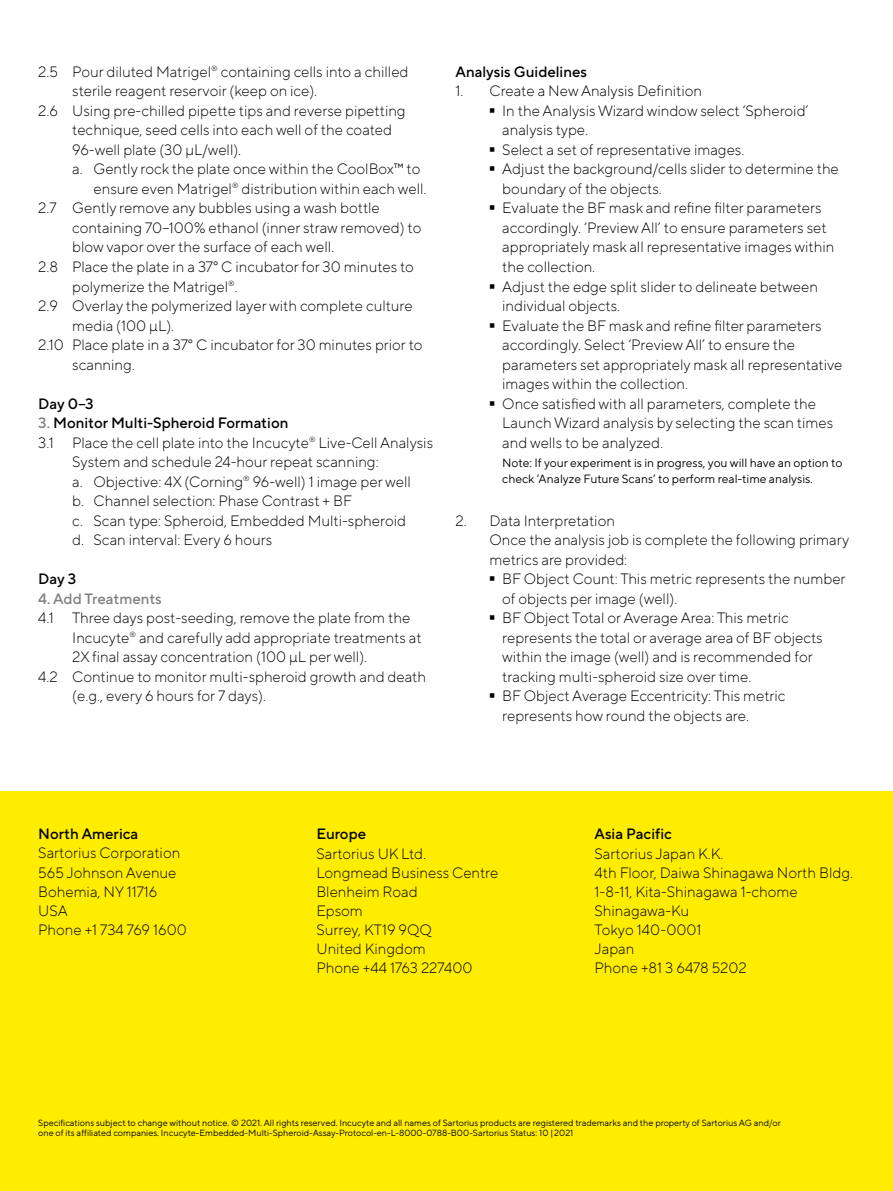
<style>
.page{position:relative;width:893px;height:1191px;background:#fff}
.page>*{position:absolute;margin:0;border:0;box-sizing:border-box;transform-origin:0 0}
.t1{font:300 15px/19.5px "TT Norms Pro";color:#000}
.t2{font:500 15px "TT Norms Pro";color:#000}
.t3{font:500 15px "TT Norms Pro";color:#818084}
.t4{font:12px/15.6px "TT Norms Pro";color:#000}
.t5{font:9px/10.8px "TT Norms Pro";color:#000}
.s1{color:#818084}
</style>
<div class="page">
<div style="left:0;top:791px;width:893px;height:400px;background:#ffed00"></div>
<p class="t1" style="left:38px;top:61px;width:372px">2.5 Pour diluted Matrigel<sup>®</sup> containing cells into a chilled</p>
<p class="t1" style="left:72px;top:80px;width:247px">sterile reagent reservoir (keep on ice).</p>
<p class="t1" style="left:38px;top:100px;width:369px">2.6 Using pre-chilled pipette tips and reverse pipetting</p>
<p class="t1" style="left:72px;top:119px;width:321px">technique, seed cells into each well of the coated</p>
<p class="t1" style="left:72px;top:139px;width:170px">96-well plate (30 μL/well).</p>
<p class="t1" style="left:72px;top:158px;width:350px">a. Gently rock the plate once within the CoolBox™ to</p>
<p class="t1" style="left:94px;top:178px;width:334px">ensure even Matrigel<sup>®</sup> distribution within each well.</p>
<p class="t1" style="left:38px;top:197px;width:343px">2.7 Gently remove any bubbles using a wash bottle</p>
<p class="t1" style="left:72px;top:217px;width:351px">containing 70–100% ethanol (inner straw removed) to</p>
<p class="t1" style="left:72px;top:236px;width:263px">blow vapor over the surface of each well.</p>
<p class="t1" style="left:38px;top:256px;width:377px">2.8 Place the plate in a 37° C incubator for 30 minutes to</p>
<p class="t1" style="left:72px;top:275px;width:167px">polymerize the Matrigel<sup>®</sup>.</p>
<p class="t1" style="left:38px;top:295px;width:376px">2.9 Overlay the polymerized layer with complete culture</p>
<p class="t1" style="left:72px;top:314px;width:103px">media (100 µL).</p>
<p class="t1" style="left:38px;top:334px;width:386px">2.10 Place plate in a 37° C incubator for 30 minutes prior to</p>
<p class="t1" style="left:72px;top:353px;width:64px">scanning.</p>
<p class="t2" style="left:38px;top:392px;width:57px">Day 0–3</p>
<p class="t2" style="left:38px;top:412px;width:252px"><span class="s1">3.</span> Monitor Multi-Spheroid Formation</p>
<p class="t1" style="left:38px;top:431px;width:396px">3.1 Place the cell plate into the Incucyte<sup>®</sup> Live-Cell Analysis</p>
<p class="t1" style="left:72px;top:451px;width:308px">System and schedule 24-hour repeat scanning:</p>
<p class="t1" style="left:72px;top:470px;width:340px">a. Objective: 4X (Corning<sup>®</sup> 96-well) 1 image per well</p>
<p class="t1" style="left:72px;top:490px;width:281px">b. Channel selection: Phase Contrast + BF</p>
<p class="t1" style="left:72px;top:509px;width:335px">c. Scan type: Spheroid, Embedded Multi-spheroid</p>
<p class="t1" style="left:72px;top:529px;width:202px">d. Scan interval: Every 6 hours</p>
<p class="t2" style="left:38px;top:568px;width:39px">Day 3</p>
<p class="t3" style="left:38px;top:587px;width:125px">4. Add Treatments</p>
<p class="t1" style="left:38px;top:607px;width:373px">4.1 Three days post-seeding, remove the plate from the</p>
<p class="t1" style="left:72px;top:626px;width:351px">Incucyte<sup>®</sup> and carefully add appropriate treatments at</p>
<p class="t1" style="left:72px;top:646px;width:296px">2X final assay concentration (100 µL per well).</p>
<p class="t1" style="left:38px;top:665px;width:389px">4.2 Continue to monitor multi-spheroid growth and death</p>
<p class="t1" style="left:72px;top:685px;width:195px">(e.g., every 6 hours for 7 days).</p>
<p class="t2" style="left:455px;top:61px;width:133px">Analysis Guidelines</p>
<p class="t1" style="left:502px;top:80px;width:342px;text-indent:-47px">1. Create a New Analysis Definition<br>In the Analysis Wizard window select ‘Spheroid’ analysis type.<br>Select a set of representative images.<br>Adjust the background/cells slider to determine the boundary of the objects.<br>Evaluate the BF mask and refine filter parameters accordingly. ‘Preview All’ to ensure parameters set appropriately mask all representative images within the collection.<br>Adjust the edge split slider to delineate between individual objects.<br>Evaluate the BF mask and refine filter parameters accordingly. Select ‘Preview All’ to ensure the parameters set appropriately mask all representative images within the collection.<br>Once satisfied with all parameters, complete the Launch Wizard analysis by selecting the scan times and wells to be analyzed.</p>
<p class="t4" style="left:502px;top:454px;width:342px">Note: If your experiment is in progress, you will have an option to check ‘Analyze Future Scans’ to perform real-time analysis.</p>
<p class="t1" style="left:489px;top:509px;width:361px;text-indent:-34px">2. Data Interpretation<br>Once the analysis job is complete the following primary metrics are provided:</p>
<p class="t1" style="left:502px;top:568px;width:345px">BF Object Count: This metric represents the number of objects per image (well).<br>BF Object Total or Average Area: This metric represents the total or average area of BF objects within the image (well) and is recommended for tracking multi-spheroid size over time.<br>BF Object Average Eccentricity: This metric represents how round the objects are.</p>
<p class="t2" style="left:38px;top:823px;width:102px">North America</p>
<p class="t1" style="left:38px;top:842px;width:150px">Sartorius Corporation<br>565 Johnson Avenue<br>Bohemia, NY 11716<br>USA<br>Phone +1 734 769 1600</p>
<p class="t2" style="left:316px;top:823px;width:51px">Europe</p>
<p class="t1" style="left:316px;top:842px;width:183px">Sartorius UK Ltd.<br>Longmead Business Centre<br>Blenheim Road<br>Epsom<br>Surrey, KT19 9QQ<br>United Kingdom<br>Phone +44 1763 227400</p>
<p class="t2" style="left:595px;top:823px;width:79px">Asia Pacific</p>
<p class="t1" style="left:595px;top:842px;width:260px">Sartorius Japan K.K.<br>4th Floor, Daiwa Shinagawa North Bldg.<br>1-8-11, Kita-Shinagawa 1-chome<br>Shinagawa-Ku<br>Tokyo 140-0001<br>Japan<br>Phone +81 3 6478 5202</p>
<p class="t5" style="left:38px;top:1116px;width:744px">Specifications subject to change without notice. © 2021. All rights reserved. Incucyte and all names of Sartorius products are registered trademarks and the property of Sartorius AG and/or one of its affiliated companies. Incucyte-Embedded-Multi-Spheroid-Assay-Protocol-en-L-8000-0788-B00-Sartorius Status: 10 |2021</p>
</div>
